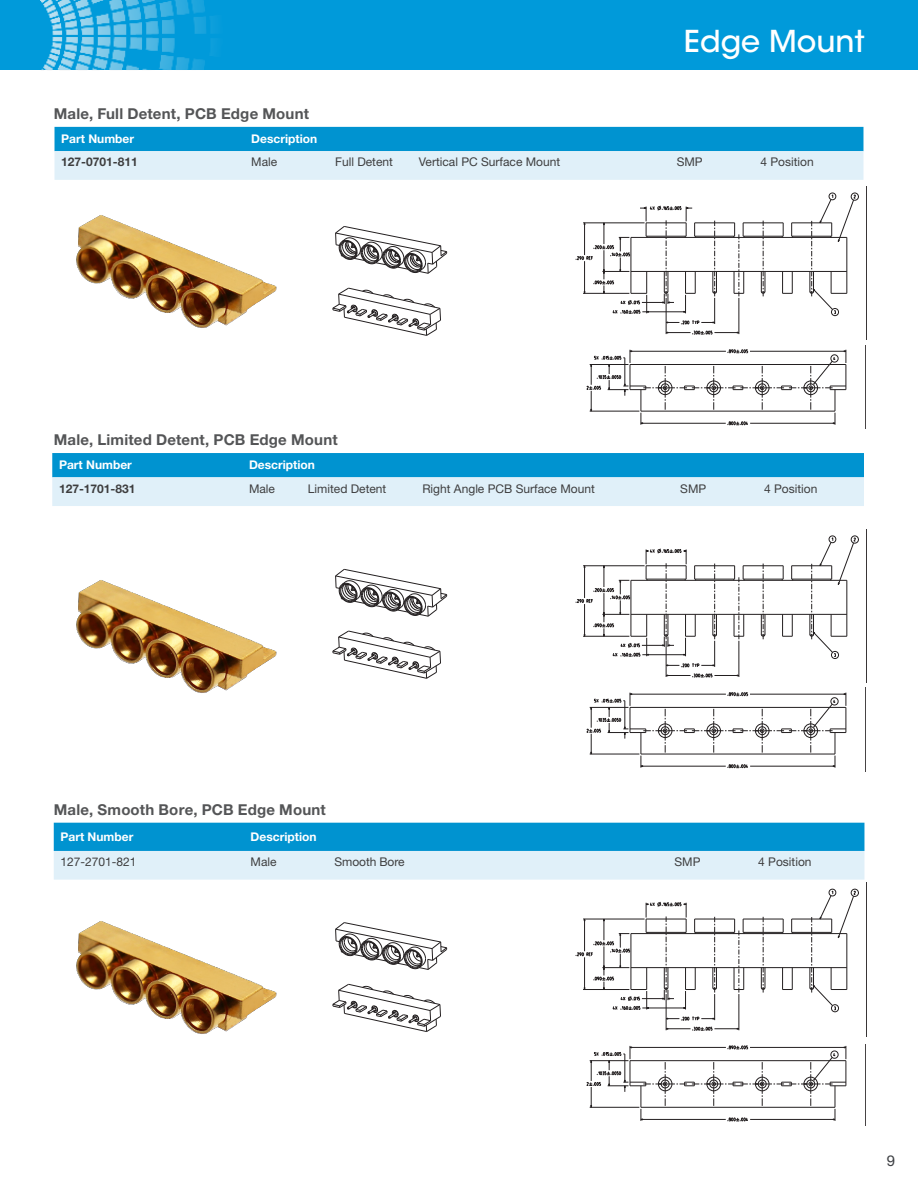
<style>
.page{position:relative;width:918px;height:1188px;background:#fff}
.page>*{position:absolute;margin:0;border:0;box-sizing:border-box;transform-origin:0 0}
.t1{font:500 30px "ITC Avant Garde Std";color:#fff}
.Sub_Head_01{font:700 15px "Helvetica Neue LT Pro";letter-spacing:.01em;color:#545557}
.t2{font:15px "Helvetica Neue LT Pro";color:#3e4044}
.Table_Body{font:12px "Helvetica Neue LT Pro";color:#3e3e3f}
.Overview_Paragraph{font:700 12px "Helvetica Neue LT Pro";color:#fff}
.Table_Body-2{font:700 12px "Helvetica Neue LT Pro";color:#3e3e3f}
</style>
<div class="page">
<div style="left:0;top:0;width:918px;height:70px;background:#009ada"></div>
<img style="left:40px;top:0;width:175px;height:70px">
<svg style="left:54px;top:823px;width:810px;height:57px;background:#72c2e4"></svg>
<svg style="left:52px;top:453px;width:812px;height:53px;background:#7ac5e6"></svg>
<svg style="left:332px;top:226px;width:116px;height:110px"></svg>
<svg style="left:587px;top:345px;width:279px;height:84px"></svg>
<svg style="left:575px;top:186px;width:292px;height:154px"></svg>
<hr style="left:631px;top:271px;width:216px;height:1px;background:#231f20">
<svg style="left:733px;top:223px;width:12px;height:73px"></svg>
<svg style="left:576px;top:206px;width:141px;height:118px"></svg>
<hr style="left:631px;top:237px;width:216px;height:1px;background:#231f20">
<hr style="left:792px;top:236px;width:40px;height:1px;background:#231f20">
<hr style="left:743px;top:236px;width:40px;height:1px;background:#231f20">
<hr style="left:695px;top:236px;width:40px;height:1px;background:#231f20">
<hr style="left:646px;top:236px;width:40px;height:1px;background:#231f20">
<hr style="left:792px;top:223px;width:40px;height:1px;background:#231f20">
<hr style="left:743px;top:223px;width:40px;height:1px;background:#231f20">
<hr style="left:695px;top:223px;width:40px;height:1px;background:#231f20">
<hr style="left:646px;top:223px;width:40px;height:1px;background:#231f20">
<svg style="left:782px;top:223px;width:2px;height:14px"></svg>
<svg style="left:761px;top:221px;width:5px;height:75px"></svg>
<svg style="left:782px;top:272px;width:11px;height:22px"></svg>
<svg style="left:791px;top:223px;width:2px;height:14px"></svg>
<svg style="left:810px;top:195px;width:46px;height:119px"></svg>
<hr style="left:847px;top:237px;width:1px;height:56px;background:#231f20">
<svg style="left:332px;top:568px;width:116px;height:111px"></svg>
<svg style="left:587px;top:688px;width:279px;height:84px"></svg>
<svg style="left:575px;top:529px;width:292px;height:154px"></svg>
<hr style="left:631px;top:614px;width:216px;height:1px;background:#231f20">
<svg style="left:733px;top:566px;width:12px;height:73px"></svg>
<svg style="left:576px;top:549px;width:141px;height:118px"></svg>
<hr style="left:631px;top:580px;width:216px;height:1px;background:#231f20">
<hr style="left:792px;top:579px;width:40px;height:1px;background:#231f20">
<hr style="left:743px;top:579px;width:40px;height:1px;background:#231f20">
<hr style="left:695px;top:579px;width:40px;height:1px;background:#231f20">
<hr style="left:646px;top:579px;width:40px;height:1px;background:#231f20">
<hr style="left:792px;top:566px;width:40px;height:1px;background:#231f20">
<hr style="left:743px;top:566px;width:40px;height:1px;background:#231f20">
<hr style="left:695px;top:566px;width:40px;height:1px;background:#231f20">
<hr style="left:646px;top:566px;width:40px;height:1px;background:#231f20">
<svg style="left:782px;top:566px;width:2px;height:14px"></svg>
<svg style="left:761px;top:564px;width:5px;height:75px"></svg>
<svg style="left:782px;top:614px;width:11px;height:23px"></svg>
<svg style="left:791px;top:566px;width:2px;height:14px"></svg>
<svg style="left:810px;top:538px;width:46px;height:119px"></svg>
<hr style="left:847px;top:580px;width:1px;height:56px;background:#231f20">
<svg style="left:332px;top:922px;width:116px;height:110px"></svg>
<svg style="left:587px;top:1044px;width:279px;height:81px"></svg>
<svg style="left:575px;top:882px;width:292px;height:154px"></svg>
<hr style="left:631px;top:967px;width:216px;height:1px;background:#231f20">
<svg style="left:733px;top:919px;width:12px;height:74px"></svg>
<svg style="left:576px;top:902px;width:141px;height:119px"></svg>
<hr style="left:631px;top:933px;width:216px;height:1px;background:#231f20">
<hr style="left:792px;top:932px;width:40px;height:1px;background:#231f20">
<hr style="left:743px;top:932px;width:40px;height:1px;background:#231f20">
<hr style="left:695px;top:932px;width:40px;height:1px;background:#231f20">
<hr style="left:646px;top:932px;width:40px;height:1px;background:#231f20">
<hr style="left:792px;top:919px;width:40px;height:1px;background:#231f20">
<hr style="left:743px;top:919px;width:40px;height:1px;background:#231f20">
<hr style="left:695px;top:919px;width:40px;height:1px;background:#231f20">
<hr style="left:646px;top:919px;width:40px;height:1px;background:#231f20">
<svg style="left:782px;top:919px;width:2px;height:15px"></svg>
<svg style="left:761px;top:917px;width:5px;height:76px"></svg>
<svg style="left:782px;top:968px;width:11px;height:22px"></svg>
<svg style="left:791px;top:919px;width:2px;height:15px"></svg>
<svg style="left:810px;top:891px;width:46px;height:119px"></svg>
<hr style="left:847px;top:934px;width:1px;height:56px;background:#231f20">
<svg style="left:55px;top:127px;width:808px;height:53px;background:#7ac5e6"></svg>
<img style="left:76px;top:215px;width:201px;height:113px">
<img style="left:76px;top:580px;width:201px;height:113px">
<img style="left:76px;top:921px;width:201px;height:113px">
<p class="Sub_Head_01" style="left:54px;top:104px;width:257px">Male, Full Detent, PCB Edge Mount</p>
<p class="t1" style="left:684px;top:23px;width:182px">Edge Mount</p>
<p class="Overview_Paragraph" style="left:61px;top:131px;width:74px">Part Number</p>
<p class="Overview_Paragraph" style="left:251px;top:131px;width:67px">Description</p>
<p class="Table_Body-2" style="left:61px;top:155px;width:78px">127-0701-811</p>
<p class="Table_Body" style="left:251px;top:155px;width:28px">Male</p>
<p class="Table_Body" style="left:335px;top:155px;width:59px">Full Detent</p>
<p class="Table_Body" style="left:419px;top:155px;width:143px">Vertical PC Surface Mount</p>
<p class="Table_Body" style="left:677px;top:155px;width:28px">SMP</p>
<p class="Table_Body" style="left:761px;top:155px;width:55px">4 Position</p>
<p class="Sub_Head_01" style="left:54px;top:430px;width:285px">Male, Limited Detent, PCB Edge Mount</p>
<p class="Overview_Paragraph" style="left:59px;top:458px;width:74px">Part Number</p>
<p class="Overview_Paragraph" style="left:249px;top:458px;width:67px">Description</p>
<p class="Table_Body-2" style="left:59px;top:481px;width:78px">127-1701-831</p>
<p class="Table_Body" style="left:249px;top:481px;width:28px">Male</p>
<p class="Table_Body" style="left:308px;top:481px;width:80px">Limited Detent</p>
<p class="Table_Body" style="left:422px;top:481px;width:174px">Right Angle PCB Surface Mount</p>
<p class="Table_Body" style="left:680px;top:481px;width:28px">SMP</p>
<p class="Table_Body" style="left:764px;top:481px;width:55px">4 Position</p>
<p class="Sub_Head_01" style="left:54px;top:800px;width:274px">Male, Smooth Bore, PCB Edge Mount</p>
<p class="Overview_Paragraph" style="left:61px;top:829px;width:74px">Part Number</p>
<p class="Overview_Paragraph" style="left:251px;top:829px;width:67px">Description</p>
<p class="Table_Body" style="left:61px;top:855px;width:78px">127-2701-821</p>
<p class="Table_Body" style="left:251px;top:855px;width:28px">Male</p>
<p class="Table_Body" style="left:334px;top:855px;width:72px">Smooth Bore</p>
<p class="Table_Body" style="left:674px;top:855px;width:28px">SMP</p>
<p class="Table_Body" style="left:758px;top:855px;width:55px">4 Position</p>
<p class="t2" style="left:887px;top:1152px;width:10px">9</p>
</div>
